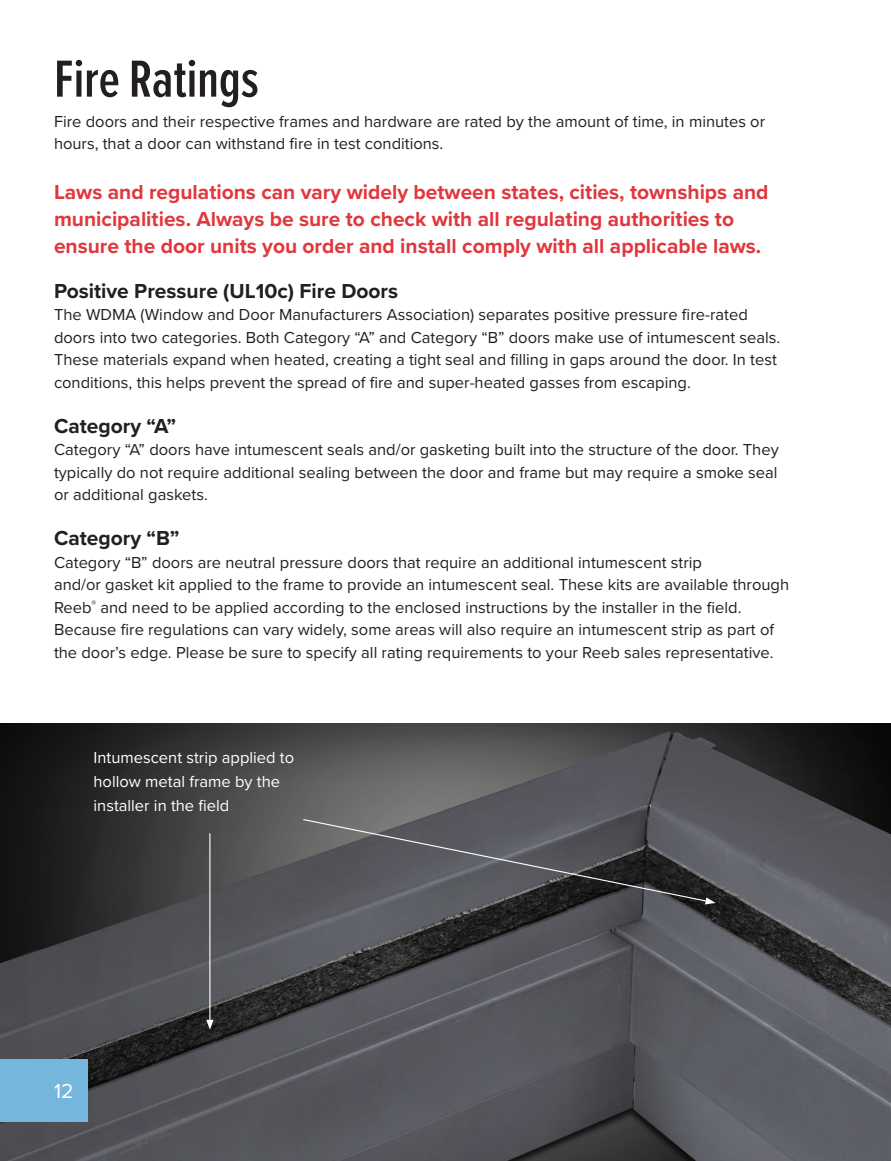
<style>
.page{position:relative;width:891px;height:1161px;background:#fff}
.page>*{position:absolute;margin:0;border:0;box-sizing:border-box;transform-origin:0 0}
.t1{font:600 54px "Proxima Nova Ex Cn";color:#231f20}
.t2{font:700 21px/27px "Proxima Nova";color:#e1373d}
.t3{font:700 21px "Proxima Nova";color:#231f20}
.t4{font:21px "Proxima Nova";color:#fff}
.t5{font:16.5px/22.5px "Proxima Nova";color:#231f20}
.t6{font:16.5px/24px "Proxima Nova";color:#fff}
</style>
<div class="page">
<img style="left:0;top:723px;width:891px;height:438px">
<div style="left:0;top:1060px;width:87px;height:62px;background:#75b6dd"></div>
<hr style="left:209px;top:833px;width:1px;height:189px;background:#fff">
<svg style="left:206px;top:1020px;width:8px;height:10px"></svg>
<svg style="left:302px;top:818px;width:413px;height:86px"></svg>
<h1 class="t1" style="left:54px;top:39px;width:206px">Fire Ratings</h1>
<p class="t5" style="left:54px;top:109px;width:713px">Fire doors and their respective frames and hardware are rated by the amount of time, in minutes or hours, that a door can withstand fire in test conditions.</p>
<p class="t2" style="left:54px;top:178px;width:716px">Laws and regulations can vary widely between states, cities, townships and municipalities. Always be sure to check with all regulating authorities to ensure the door units you order and install comply with all applicable laws.</p>
<p class="t3" style="left:54px;top:275px;width:346px">Positive Pressure (UL10c) Fire Doors</p>
<p class="t5" style="left:54px;top:303px;width:728px">The WDMA (Window and Door Manufacturers Association) separates positive pressure fire-rated doors into two categories. Both Category “A” and Category “B” doors make use of intumescent seals.<br>These materials expand when heated, creating a tight seal and filling in gaps around the door. In test conditions, this helps prevent the spread of fire and super-heated gasses from escaping.</p>
<p class="t3" style="left:54px;top:410px;width:124px">Category “A”</p>
<p class="t5" style="left:54px;top:438px;width:726px;text-align:justify">Category “A” doors have intumescent seals and/or gasketing built into the structure of the door. They typically do not require additional sealing between the door and frame but may require a smoke seal or additional gaskets.</p>
<p class="t3" style="left:54px;top:522px;width:127px">Category “B”</p>
<p class="t5" style="left:54px;top:550px;width:737px">Category “B” doors are neutral pressure doors that require an additional intumescent strip<br>and/or gasket kit applied to the frame to provide an intumescent seal. These kits are available through Reeb<sup>®</sup> and need to be applied according to the enclosed instructions by the installer in the field.<br>Because fire regulations can vary widely, some areas will also require an intumescent strip as part of the door’s edge. Please be sure to specify all rating requirements to your Reeb sales representative.</p>
<p class="t6" style="left:94px;top:745px;width:202px">Intumescent strip applied to hollow metal frame by the installer in the field</p>
<p class="t4" style="left:54px;top:1076px;width:21px">12</p>
</div>
